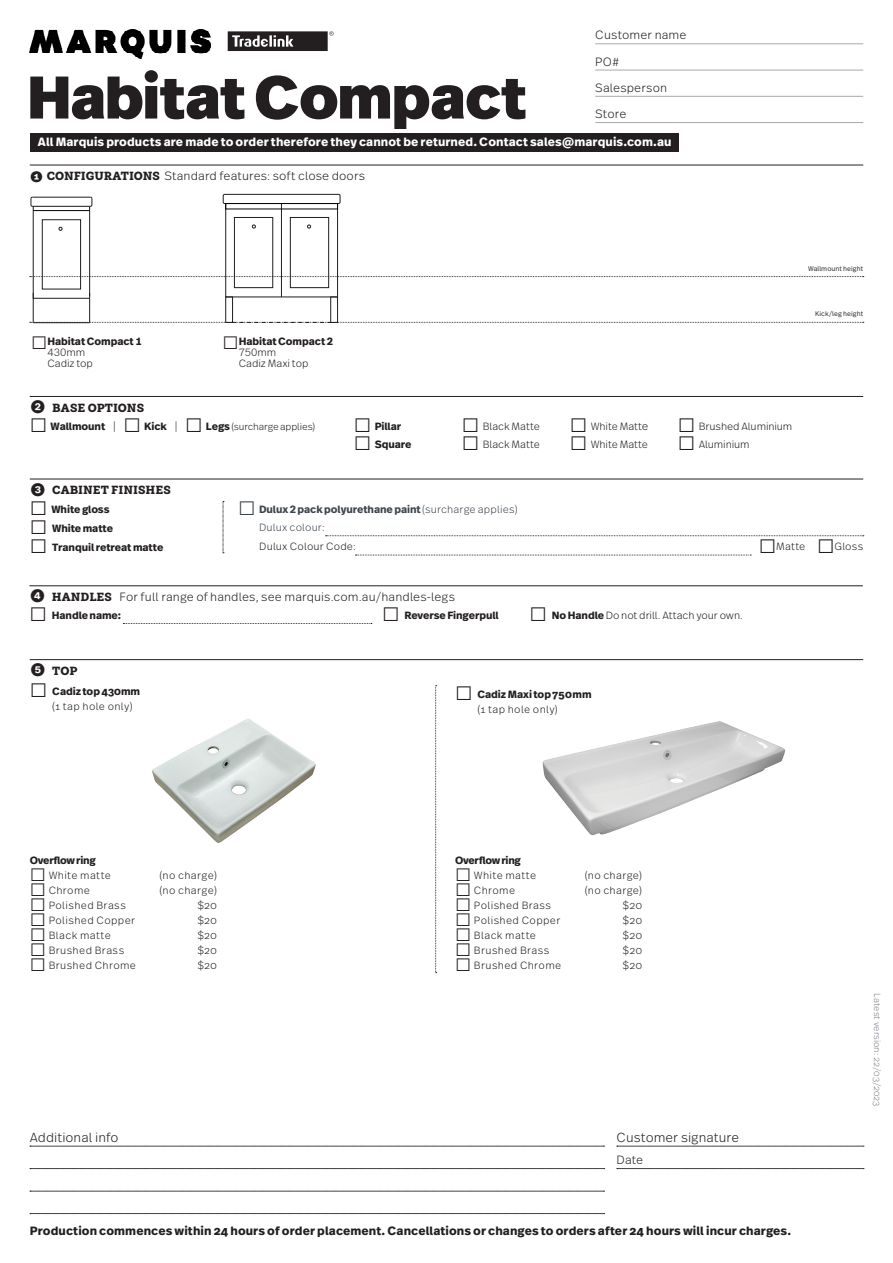
<style>
.page{position:relative;width:893px;height:1263px;background:#fff}
.page>*{position:absolute;margin:0;border:0;box-sizing:border-box;transform-origin:0 0}
.Product_Name{font:900 60px "Real Text Pro";letter-spacing:-.01em;color:#231f20}
.t1{font:300 13.2px "Real Text Pro";letter-spacing:.005em;color:#231f20}
.Section_head{font:300 12px/26.2px "Real Text Pro";letter-spacing:.005em;color:#231f20}
.t2{font:700 12px "Real Text Pro";letter-spacing:.01em;color:#231f20}
.Section_head-2{font:700 12px "Real Text Pro";letter-spacing:.01em;color:#fff}
.Section_head-3{font:900 12px "Weekly Pro";color:#231f20}
.Option_Med{font:300 10.5px/15px "Real Text Pro";letter-spacing:.035em;color:#231f20}
.Specs_Name{font:300 10.5px/11.2px "Real Text Pro";letter-spacing:-.01em;color:#231f20}
.Specs_Name-2{font:700 10.5px/18.8px "Real Text Pro";letter-spacing:-.01em;color:#231f20}
.Option_Med-2{font:700 10.5px/15px "Real Text Pro";letter-spacing:-.01em;color:#231f20}
.Specs_Name-3{font:300 10.5px/18px "Real Text Pro";letter-spacing:.015em;color:#3f464d}
.Option_Med-3{font:300 10.5px "Real Text Pro";letter-spacing:-.01em;color:#231f20}
.Option_Med-4{font:300 10.5px "Real Text Pro";letter-spacing:.015em;color:#231f20}
.Specs_Name-4{font:300 9.75px "Real Text Pro";letter-spacing:-.015em;color:#231f20}
.t3{font:300 9px "Real Text Pro";color:#7c8188}
.t4{font:300 6.75px "Real Text Pro";letter-spacing:.005em;color:#231f20}
.s1{font-weight:900;font-size:15px}
.s2{font-family:"Weekly Pro";font-weight:900}
.s3{font-weight:300;font-size:18px}
.s4{font-weight:300}
.s5{font-size:18px}
.s6{font-weight:700}
.s7{font-family:"Real Text Pro";font-weight:500;font-size:18px}
.s8{font-size:19.5px}
.s9{font-weight:700;font-size:10.5px}
.s10{font-size:11.25px}
.s11{font-weight:300;font-size:19.5px}
.s12{font-weight:500;font-size:18px}
</style>
<div class="page">
<hr style="left:595px;top:44px;width:268px;height:1px;background:#a8a9ad">
<hr style="left:595px;top:70px;width:268px;height:1px;background:#a8a9ad">
<hr style="left:595px;top:96px;width:268px;height:1px;background:#a8a9ad">
<hr style="left:595px;top:122px;width:268px;height:1px;background:#a8a9ad">
<img style="left:30px;top:30px;width:181px;height:28px">
<svg style="left:228px;top:31px;width:106px;height:20px;background:#545051"></svg>
<hr style="left:30px;top:396px;width:833px;height:1px;background:#231f20">
<hr style="left:30px;top:479px;width:833px;height:1px;background:#231f20">
<svg style="left:326px;top:535px;width:538px;height:1px"></svg>
<svg style="left:355px;top:555px;width:396px;height:1px"></svg>
<svg style="left:223px;top:501px;width:1px;height:52px"></svg>
<svg style="left:617px;top:1146px;width:247px;height:1px"></svg>
<svg style="left:617px;top:1168px;width:247px;height:1px"></svg>
<svg style="left:30px;top:1146px;width:575px;height:1px"></svg>
<svg style="left:30px;top:1168px;width:575px;height:1px"></svg>
<svg style="left:30px;top:1191px;width:575px;height:1px"></svg>
<svg style="left:30px;top:1213px;width:575px;height:1px"></svg>
<hr style="left:30px;top:165px;width:833px;height:1px;background:#231f20">
<hr style="left:89px;top:293px;width:1px;height:30px;background:#1e1d1f">
<hr style="left:33px;top:293px;width:1px;height:30px;background:#1e1d1f">
<div style="left:225px;top:297px;width:8px;height:26px;border:1px solid #1f1d1e"></div>
<div style="left:330px;top:297px;width:8px;height:26px;border:1px solid #1f1d1e"></div>
<svg style="left:30px;top:322px;width:834px;height:1px"></svg>
<div style="left:223px;top:194px;width:117px;height:10px;border:1px solid #1f1d1e"></div>
<svg style="left:30px;top:196px;width:834px;height:103px"></svg>
<hr style="left:30px;top:659px;width:833px;height:1px;background:#231f20">
<img style="left:152px;top:719px;width:164px;height:124px">
<img style="left:542px;top:721px;width:244px;height:115px">
<svg style="left:435px;top:685px;width:2px;height:288px"></svg>
<hr style="left:29px;top:585px;width:834px;height:1px;background:#231f20">
<svg style="left:123px;top:623px;width:249px;height:1px"></svg>
<div style="left:30px;top:133px;width:649px;height:19px;background:#231f20"></div>
<p class="Product_Name" style="left:27px;top:52px;width:501px">Habitat Compact</p>
<p class="Section_head" style="left:595px;top:21px;width:93px">Customer name<br>PO#<br>Salesperson<br>Store</p>
<p class="Section_head-2" style="left:38px;top:133px;width:635px">All Marquis products are made to order therefore they cannot be returned. Contact sales@marquis.com.au</p>
<p class="Section_head" style="left:30px;top:162px;width:337px"><span class="s1">❶</span> <span class="s2">CONFIGURATIONS</span> Standard features: soft close doors</p>
<p class="Specs_Name-2" style="left:47px;top:335px;width:96px;line-height:11.2px;text-indent:-16px"><span class="s3">☐</span>Habitat Compact 1<br><span class="s4">430mm<br>Cadiz top</span></p>
<p class="Specs_Name" style="left:239px;top:335px;width:96px;text-indent:-16px"><span class="s5">☐</span><span class="s6">Habitat Compact 2<br></span>750mm<br>Cadiz Maxi top</p>
<p class="t4" style="left:808px;top:264px;width:57px">Wallmount height</p>
<p class="t4" style="left:815px;top:309px;width:50px">Kick/leg height</p>
<p class="Section_head-3" style="left:30px;top:400px;width:116px"><span class="s7">❷</span> BASE OPTIONS</p>
<p class="Specs_Name-4" style="left:30px;top:419px;width:287px"><span class="s8">☐</span> <span class="s9">Wallmount</span> <span class="s10">|</span> <span class="s8">☐</span> <span class="s9">Kick</span> <span class="s10">|</span> <span class="s8">☐</span> <span class="s9">Legs</span> (surcharge applies)</p>
<p class="Specs_Name-2" style="left:354px;top:416px;width:49px"><span class="s11">☐</span> Pillar</p>
<p class="Specs_Name" style="left:462px;top:420px;width:80px"><span class="s8">☐</span> Black Matte</p>
<p class="Specs_Name" style="left:570px;top:420px;width:80px"><span class="s8">☐</span> White Matt<span class="s10">e</span></p>
<p class="Specs_Name" style="left:678px;top:420px;width:116px"><span class="s8">☐</span> Brushed Aluminium</p>
<p class="Specs_Name-2" style="left:354px;top:434px;width:59px"><span class="s11">☐</span> Square</p>
<p class="Specs_Name" style="left:462px;top:438px;width:80px"><span class="s8">☐</span> Black Matte</p>
<p class="Specs_Name" style="left:570px;top:438px;width:80px"><span class="s8">☐</span> White Matte</p>
<p class="Specs_Name" style="left:678px;top:438px;width:73px"><span class="s8">☐</span> Aluminium</p>
<p class="Section_head-3" style="left:30px;top:483px;width:143px"><span class="s7">❸</span> CABINET FINISHES</p>
<p class="Specs_Name-3" style="left:259px;top:500px;width:260px;text-indent:-21px"><span class="s8">☐</span> <span class="s6">Dulux 2 pack polyurethane paint</span> (surcharge applies)<br>Dulux colour:</p>
<p class="Option_Med-4" style="left:259px;top:539px;width:98px">Dulux Colour Code:</p>
<p class="Option_Med-4" style="left:759px;top:539px;width:106px"><span class="s8">☐</span>Matte <span class="s8">☐</span>Gloss</p>
<p class="Specs_Name-2" style="left:30px;top:500px;width:135px"><span class="s11">☐</span> White gloss<br><span class="s11">☐</span> White matte<br><span class="s11">☐</span> Tranquil retreat matte</p>
<p class="Section_head" style="left:29px;top:583px;width:427px"><span class="s12">❹</span> <span class="s2">HANDLES</span> For full range of handles, see marquis.com.au/handles-legs</p>
<p class="Option_Med-2" style="left:29px;top:607px;width:93px"><span class="s11">☐</span> Handle name:</p>
<p class="Option_Med-2" style="left:382px;top:607px;width:118px"><span class="s11">☐</span> Reverse Fingerpull</p>
<p class="Option_Med-3" style="left:529px;top:608px;width:215px"><span class="s8">☐</span> <span class="s6">No Handle</span> Do not drill. Attach your own.</p>
<p class="Section_head-3" style="left:30px;top:663px;width:49px"><span class="s7">❺</span> TOP</p>
<p class="Option_Med" style="left:52px;top:683px;width:90px;text-indent:-22px"><span class="s8">☐</span> <span class="s6">Cadiz top 430mm </span>(1 tap hole only)</p>
<p class="Option_Med-2" style="left:477px;top:687px;width:116px;text-indent:-22px"><span class="s11">☐</span> Cadiz Maxi top 750mm <span class="s4">(1 tap hole only)</span></p>
<p class="Option_Med-2" style="left:30px;top:853px;width:68px">Overflow ring</p>
<p class="Option_Med" style="left:30px;top:867px;width:83px"><span class="s5">☐</span> White matte</p>
<p class="Option_Med" style="left:160px;top:867px;width:59px">(no charge)</p>
<p class="Option_Med" style="left:30px;top:882px;width:62px"><span class="s5">☐</span> Chrome</p>
<p class="Option_Med" style="left:160px;top:882px;width:59px">(no charge)</p>
<p class="Option_Med" style="left:30px;top:897px;width:98px"><span class="s5">☐</span> Polished Brass</p>
<p class="Option_Med" style="left:197px;top:897px;width:21px">$20</p>
<p class="Option_Med" style="left:30px;top:912px;width:107px"><span class="s5">☐</span> Polished Copper</p>
<p class="Option_Med" style="left:197px;top:912px;width:21px">$20</p>
<p class="Option_Med" style="left:30px;top:927px;width:83px"><span class="s5">☐</span> Black matte</p>
<p class="Option_Med" style="left:197px;top:927px;width:21px">$20</p>
<p class="Option_Med" style="left:30px;top:942px;width:96px"><span class="s5">☐</span> Brushed Brass</p>
<p class="Option_Med" style="left:197px;top:942px;width:21px">$20</p>
<p class="Option_Med" style="left:30px;top:957px;width:108px"><span class="s5">☐</span> Brushed Chrome</p>
<p class="Option_Med" style="left:197px;top:957px;width:21px">$20</p>
<p class="t1" style="left:30px;top:1128px;width:90px">Additional info</p>
<p class="Option_Med-2" style="left:455px;top:853px;width:68px">Overflow ring</p>
<p class="Option_Med" style="left:455px;top:867px;width:83px"><span class="s5">☐</span> White matte</p>
<p class="Option_Med" style="left:585px;top:867px;width:59px">(no charge)</p>
<p class="Option_Med" style="left:455px;top:882px;width:62px"><span class="s5">☐</span> Chrome</p>
<p class="Option_Med" style="left:585px;top:882px;width:59px">(no charge)</p>
<p class="Option_Med" style="left:455px;top:897px;width:98px"><span class="s5">☐</span> Polished Brass</p>
<p class="Option_Med" style="left:623px;top:897px;width:21px">$20</p>
<p class="Option_Med" style="left:455px;top:912px;width:107px"><span class="s5">☐</span> Polished Copper</p>
<p class="Option_Med" style="left:623px;top:912px;width:21px">$20</p>
<p class="Option_Med" style="left:455px;top:927px;width:83px"><span class="s5">☐</span> Black matte</p>
<p class="Option_Med" style="left:623px;top:927px;width:21px">$20</p>
<p class="Option_Med" style="left:455px;top:942px;width:96px"><span class="s5">☐</span> Brushed Brass</p>
<p class="Option_Med" style="left:623px;top:942px;width:21px">$20</p>
<p class="Option_Med" style="left:455px;top:957px;width:108px"><span class="s5">☐</span> Brushed Chrome</p>
<p class="Option_Med" style="left:623px;top:957px;width:21px">$20</p>
<p class="t1" style="left:617px;top:1128px;width:124px">Customer signature</p>
<p class="Section_head" style="left:617px;top:1146px;width:28px">Date</p>
<p class="t2" style="left:30px;top:1222px;width:763px">Production commences within 24 hours of order placement. Cancellations or changes to orders after 24 hours will incur charges.</p>
<p class="t3" style="left:883px;top:993px;width:114px;rotate:90deg">Latest version: 22/03/2023</p>
</div>
